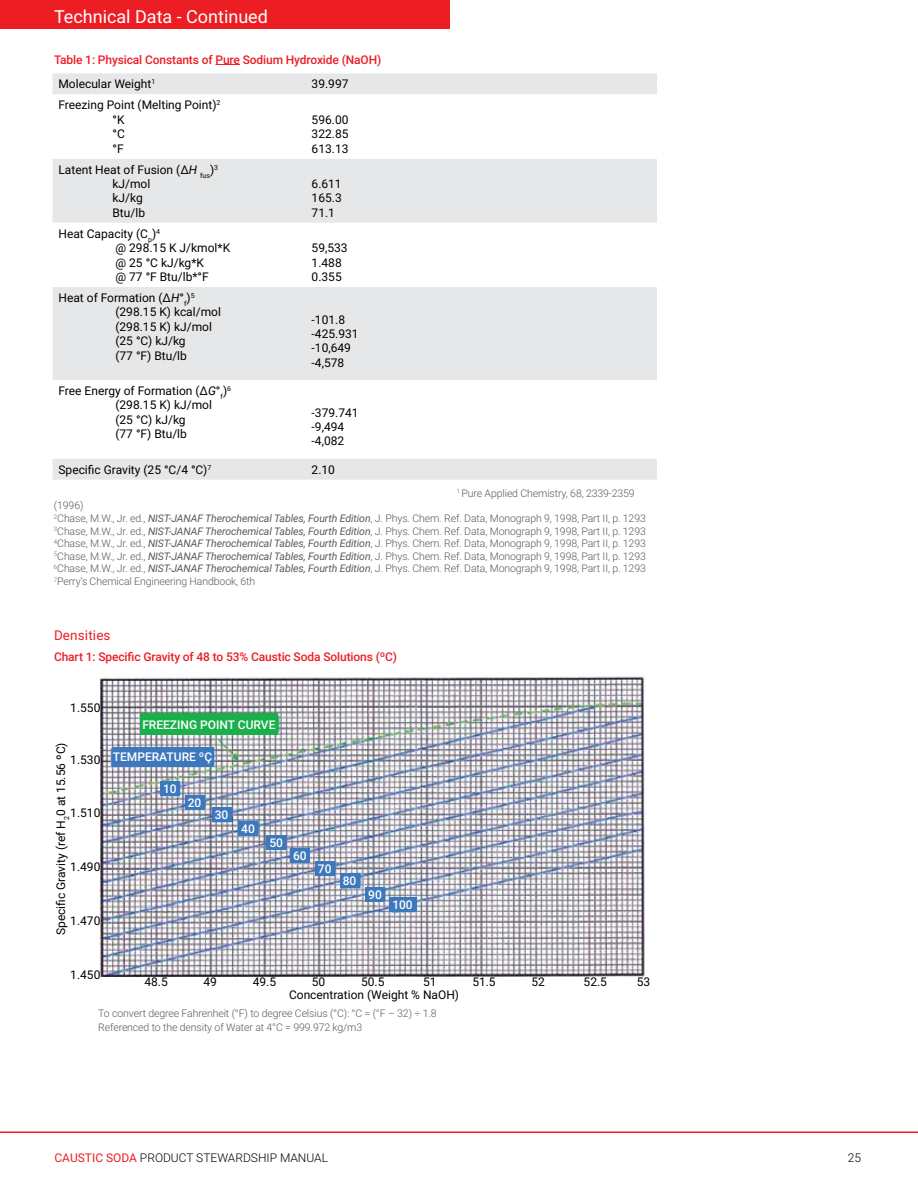
<style>
.page{position:relative;width:918px;height:1188px;background:#fff}
.page>*{position:absolute;margin:0;border:0;box-sizing:border-box;transform-origin:0 0}
.t1{font:18px "Roboto";color:#fff}
.t2{font:13.5px "Roboto";letter-spacing:.01em;color:#ed1d24}
.t3{font:12px/14.4px "Roboto";color:#000}
.t4{font:500 12px "Roboto";letter-spacing:-.01em;color:#ed1d24}
.t5{font:500 12px "Roboto";color:#fff}
.t6{font:300 12px "Roboto";color:#000}
.t7{font:300 10.5px/12.6px "Roboto";letter-spacing:-.01em;color:#58595b}
.s1{font-weight:500}
.s2{font-style:italic}
.s3{font-weight:400;font-style:italic}
.s4{font-weight:400;color:#ed1d24}
</style>
<div class="page">
<hr style="left:0;top:1132px;width:918px;height:1px;background:#ed1d24">
<div style="left:52px;top:73px;width:605px;height:407px;background:#e6e7e8"></div>
<svg style="left:52px;top:94px;width:605px;height:365px"></svg>
<svg style="left:216px;top:64px;width:24px;height:1px"></svg>
<img style="left:100px;top:676px;width:546px;height:301px">
<div style="left:112px;top:747px;width:101px;height:20px;background:#3d78bc"></div>
<div style="left:160px;top:781px;width:19px;height:15px;background:#3d78bc"></div>
<div style="left:185px;top:795px;width:19px;height:15px;background:#3d78bc"></div>
<div style="left:212px;top:807px;width:19px;height:15px;background:#3d78bc"></div>
<div style="left:239px;top:821px;width:19px;height:14px;background:#3d78bc"></div>
<div style="left:267px;top:835px;width:19px;height:15px;background:#3d78bc"></div>
<div style="left:290px;top:848px;width:19px;height:14px;background:#3d78bc"></div>
<div style="left:315px;top:861px;width:19px;height:14px;background:#3d78bc"></div>
<div style="left:340px;top:873px;width:19px;height:15px;background:#3d78bc"></div>
<div style="left:366px;top:887px;width:19px;height:14px;background:#3d78bc"></div>
<div style="left:389px;top:898px;width:27px;height:14px;background:#3d78bc"></div>
<div style="left:140px;top:713px;width:138px;height:22px;background:#19b04b"></div>
<div style="left:0;top:0;width:450px;height:28px;background:#ed1d24"></div>
<h1 class="t1" style="left:54px;top:4px;width:215px">Technical Data - Continued</h1>
<p class="t4" style="left:54px;top:51px;width:329px">Table 1: Physical Constants of Pure Sodium Hydroxide (NaOH)</p>
<p class="t3" style="left:58px;top:77px;width:98px">Molecular Weight<sup>1</sup></p>
<p class="t3" style="left:312px;top:77px;width:38px">39.997</p>
<p class="t3" style="left:112px;top:98px;width:109px;text-indent:-54px">Freezing Point (Melting Point)<sup>2 </sup><span class="s1">°</span>K<br><span class="s1">°</span>C<br><span class="s1">°</span>F</p>
<p class="t3" style="left:312px;top:112px;width:38px;text-align:justify">596.00<br>322.85<br>613.13</p>
<p class="t3" style="left:112px;top:162px;width:107px;text-indent:-54px">Latent Heat of Fusion (∆<span class="s2">H</span> <sub>fus</sub>)<sup>3 </sup>kJ/mol<br>kJ/kg<br>Btu/lb</p>
<p class="t3" style="left:115px;top:226px;width:116px;text-indent:-57px">Heat Capacity (C<sub>p</sub>)<sup>4<br></sup>@ 298.15 K J/kmol*K @ 25 <span class="s1">°</span>C kJ/kg*K<br>@ 77 <span class="s1">°</span>F Btu/lb*<span class="s1">°</span>F</p>
<p class="t3" style="left:115px;top:290px;width:107px;text-indent:-57px">Heat of Formation (∆<span class="s2">H</span><span class="s1">°</span><sub>f</sub>)<sup>5 </sup>(298.15 K) kcal/mol (298.15 K) kJ/mol (25 <span class="s1">°</span>C) kJ/kg<br>(77 <span class="s1">°</span>F) Btu/lb</p>
<p class="t3" style="left:115px;top:383px;width:117px;text-indent:-57px">Free Energy of Formation (∆<span class="s2">G</span><span class="s1">°</span><sub>f</sub>)<sup>6 </sup>(298.15 K) kJ/mol (25 <span class="s1">°</span>C) kJ/kg<br>(77 <span class="s1">°</span>F) Btu/lb</p>
<p class="t3" style="left:312px;top:176px;width:32px;text-align:justify">6.611<br>165.3<br>71.1</p>
<p class="t3" style="left:312px;top:240px;width:38px">59,533<br>1.488<br>0.355</p>
<p class="t3" style="left:312px;top:312px;width:48px">-101.8 -425.931 -10,649 -4,578</p>
<p class="t3" style="left:312px;top:405px;width:48px">-379.741 -9,494 -4,082</p>
<p class="t3" style="left:58px;top:462px;width:154px">Specific Gravity (25 <span class="s1">°</span>C/4 <span class="s1">°</span>C)<sup>7</sup></p>
<p class="t3" style="left:312px;top:462px;width:25px">2.10</p>
<p class="t7" style="left:457px;top:486px;width:180px"><sup>1</sup> Pure Applied Chemistry, 68, 2339-2359</p>
<p class="t7" style="left:54px;top:499px;width:593px">(1996)<br><sup>2</sup>Chase, M.W., Jr. ed., <span class="s3">NIST-JANAF Therochemical Tables, Fourth Edition</span>, J. Phys. Chem. Ref. Data, Monograph 9, 1998, Part II, p. 1293<br><sup>3</sup>Chase, M.W., Jr. ed., <span class="s3">NIST-JANAF Therochemical Tables, Fourth Edition</span>, J. Phys. Chem. Ref. Data, Monograph 9, 1998, Part II, p. 1293<br><sup>4</sup>Chase, M.W., Jr. ed., <span class="s3">NIST-JANAF Therochemical Tables, Fourth Edition</span>, J. Phys. Chem. Ref. Data, Monograph 9, 1998, Part II, p. 1293<br><sup>5</sup>Chase, M.W., Jr. ed., <span class="s3">NIST-JANAF Therochemical Tables, Fourth Edition</span>, J. Phys. Chem. Ref. Data, Monograph 9, 1998, Part II, p. 1293<br><sup>6</sup>Chase, M.W., Jr. ed., <span class="s3">NIST-JANAF Therochemical Tables, Fourth Edition</span>, J. Phys. Chem. Ref. Data, Monograph 9, 1998, Part II, p. 1293<br><sup>7</sup>Perry’s Chemical Engineering Handbook, 6th</p>
<p class="t2" style="left:54px;top:626px;width:58px">Densities</p>
<p class="t4" style="left:54px;top:648px;width:344px">Chart 1: Specific Gravity of 48 to 53% Caustic Soda Solutions (ºC)</p>
<p class="t3" style="left:70px;top:700px;width:32px">1.550</p>
<p class="t3" style="left:53px;top:935px;width:194px;rotate:-90deg">Specific Gravity (ref H<sub>2</sub>0 at 15.56 ºC)</p>
<p class="t3" style="left:70px;top:752px;width:32px">1.530</p>
<p class="t3" style="left:70px;top:805px;width:32px">1.510</p>
<p class="t3" style="left:70px;top:859px;width:32px">1.490</p>
<p class="t3" style="left:70px;top:913px;width:32px">1.470</p>
<p class="t5" style="left:142px;top:716px;width:135px">FREEZING POINT CURVE</p>
<p class="t5" style="left:113px;top:749px;width:101px">TEMPERATURE ºÇ</p>
<p class="t5" style="left:163px;top:781px;width:15px">10</p>
<p class="t5" style="left:188px;top:795px;width:15px">20</p>
<p class="t5" style="left:215px;top:806px;width:15px">30</p>
<p class="t5" style="left:241px;top:820px;width:15px">40</p>
<p class="t5" style="left:269px;top:834px;width:15px">50</p>
<p class="t5" style="left:293px;top:847px;width:15px">60</p>
<p class="t5" style="left:318px;top:860px;width:15px">70</p>
<p class="t5" style="left:343px;top:872px;width:15px">80</p>
<p class="t5" style="left:368px;top:886px;width:15px">90</p>
<p class="t5" style="left:392px;top:897px;width:22px">100</p>
<p class="t3" style="left:70px;top:967px;width:32px">1.450</p>
<p class="t3" style="left:144px;top:975px;width:25px">48.5</p>
<p class="t3" style="left:204px;top:975px;width:15px">49</p>
<p class="t3" style="left:253px;top:975px;width:25px">49.5</p>
<p class="t3" style="left:312px;top:975px;width:15px">50</p>
<p class="t3" style="left:361px;top:975px;width:25px">50.5</p>
<p class="t3" style="left:423px;top:975px;width:15px">51</p>
<p class="t3" style="left:472px;top:975px;width:25px">51.5</p>
<p class="t3" style="left:531px;top:975px;width:15px">52</p>
<p class="t3" style="left:584px;top:975px;width:25px">52.5</p>
<p class="t3" style="left:637px;top:975px;width:15px">53</p>
<p class="t3" style="left:289px;top:987px;width:172px">Concentration (Weight % NaOH)</p>
<p class="t7" style="left:98px;top:1006px;width:340px;line-height:14.1px">To convert degree Fahrenheit (°F) to degree Celsius (°C): °C = (°F – 32) ÷ 1.8<br>Referenced to the density of Water at 4°C = 999.972 kg/m3</p>
<p class="t6" style="left:54px;top:1150px;width:275px"><span class="s4">CAUSTIC SODA</span> PRODUCT STEWARDSHIP MANUAL</p>
<p class="t6" style="left:848px;top:1150px;width:15px">25</p>
</div>
